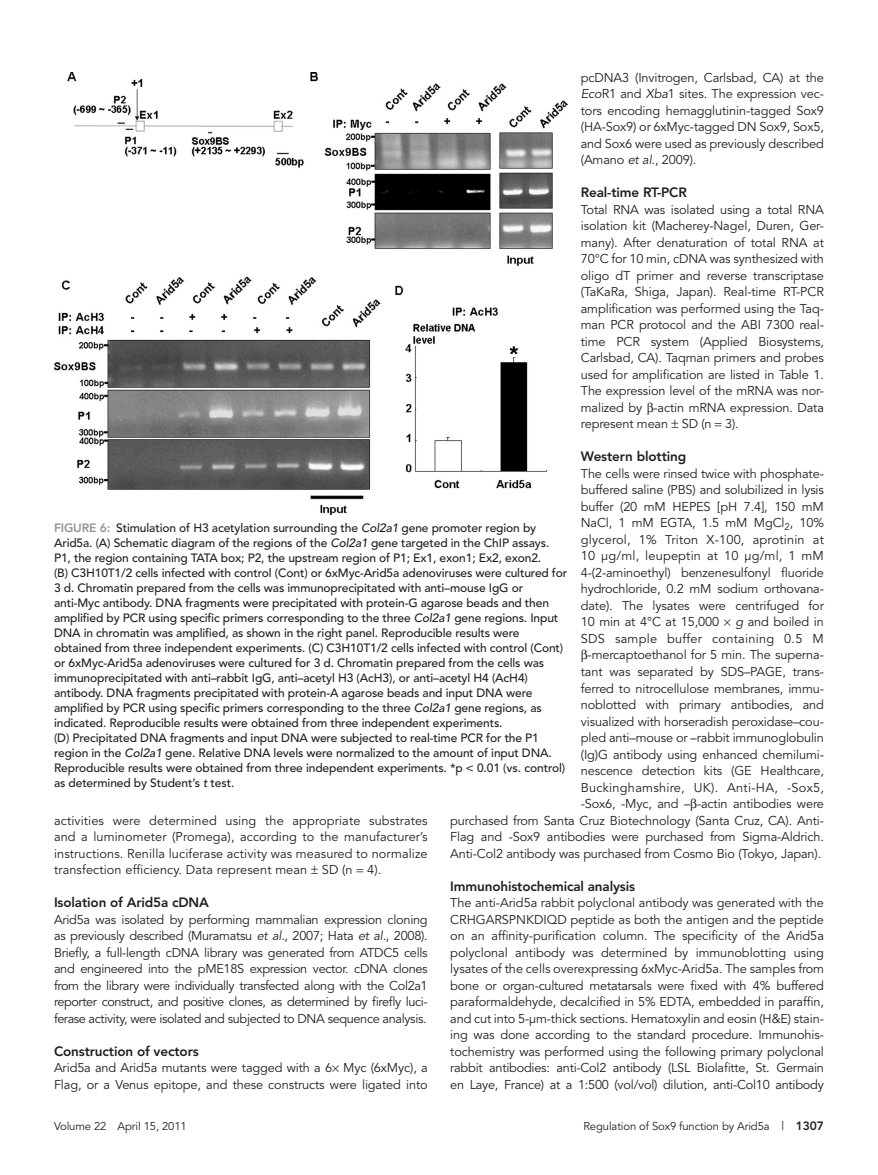
<style>
.page{position:relative;width:878px;height:1175px;background:#fff}
.page>*{position:absolute;margin:0;border:0;box-sizing:border-box;transform-origin:0 0}
.B_heads{font:800 13.5px "Avenir";letter-spacing:-.01em;color:#231f20}
.Body_Text_avenir{font:12.75px/16.5px "Avenir";letter-spacing:-.01em;color:#231f20;text-align:justify}
.Figure_caption{font:500 12px/15px "Avenir";letter-spacing:-.01em;color:#231f20}
.t1{font:11.25px "Avenir";letter-spacing:-.01em;color:#231f20}
.s1{font-style:italic}
.s2{font-weight:800;color:#939598}
.s3{font-size:12px}
.s4{font-weight:800;font-size:12px}
</style>
<div class="page">
<img style="left:54px;top:72px;width:513px;height:443px">
<p class="Body_Text_avenir" style="left:580px;top:69px;width:245px">pcDNA3 (Invitrogen, Carlsbad, CA) at the <span class="s1">Eco</span>R1 and <span class="s1">Xba</span>1 sites. The expression vec&shy;tors encoding hemagglutinin-tagged Sox9 (HA-Sox9) or 6xMyc-tagged DN Sox9, Sox5, and Sox6 were used as previously described (Amano <span class="s1">et al.</span>, 2009).</p>
<p class="B_heads" style="left:580px;top:185px;width:108px">Real-time RT-PCR</p>
<p class="Body_Text_avenir" style="left:580px;top:201px;width:245px">Total RNA was isolated using a total RNA isolation kit (Macherey-Nagel, Duren, Ger&shy;many). After denaturation of total RNA at 70°C for 10 min, cDNA was synthesized with oligo dT primer and reverse transcriptase (TaKaRa, Shiga, Japan). Real-time RT-PCR amplification was performed using the Taq&shy;man PCR protocol and the ABI 7300 real&shy;time PCR system (Applied Biosystems, Carlsbad, CA). Taqman primers and probes used for amplification are listed in Table 1.<br>The expression level of the mRNA was nor&shy;malized by -actin mRNA expression. Data represent mean SD (n 3).</p>
<p class="B_heads" style="left:580px;top:449px;width:107px">Western blotting</p>
<p class="Body_Text_avenir" style="left:580px;top:465px;width:245px">The cells were rinsed twice with phosphate&shy;buffered saline (PBS) and solubilized in lysis buffer (20 mM HEPES [pH 7.4], 150 mM NaCl, 1 mM EGTA, 1.5 mM MgCl<sub>2</sub>, 10% glycerol, 1% Triton X-100, aprotinin at 10 μg/ml, leupeptin at 10 μg/ml, 1 mM 4-(2-aminoethyl) benzenesulfonyl fluoride hydrochloride, 0.2 mM sodium orthovana&shy;date). The lysates were centrifuged for 10 min at 4°C at 15,000</p>
<p class="Figure_caption" style="left:54px;top:521px;width:514px"><span class="s2">FIGURE 6:</span> Stimulation of H3 acetylation surrounding the <span class="s1">Col2a1</span> gene promoter region by Arid5a. (A) Schematic diagram of the regions of the <span class="s1">Col2a1</span> gene targeted in the ChIP assays.<br>P1, the region containing TATA box; P2, the upstream region of P1; Ex1, exon1; Ex2, exon2.<br>(B) C3H10T1/2 cells infected with control (Cont) or 6xMyc-Arid5a adenoviruses were cultured for 3 d. Chromatin prepared from the cells was immunoprecipitated with anti–mouse IgG or anti-Myc antibody. DNA fragments were precipitated with protein-G agarose beads and then amplified by PCR using specific primers corresponding to the three <span class="s1">Col2a1</span> gene regions. Input DNA in chromatin was amplified, as shown in the right panel. Reproducible results were obtained from three independent experiments. (C) C3H10T1/2 cells infected with control (Cont) or 6xMyc-Arid5a adenoviruses were cultured for 3 d. Chromatin prepared from the cells was immunoprecipitated with anti–rabbit IgG, anti–acetyl H3 (AcH3), or anti–acetyl H4 (AcH4) antibody. DNA fragments precipitated with protein-A agarose beads and input DNA were amplified by PCR using specific primers corresponding to the three <span class="s1">Col2a1</span> gene regions, as indicated. Reproducible results were obtained from three independent experiments.<br>(D) Precipitated DNA fragments and input DNA were subjected to real-time PCR for the P1 region in the <span class="s1">Col2a1</span> gene. Relative DNA levels were normalized to the amount of input DNA.<br>Reproducible results were obtained from three independent experiments. *p &lt; 0.01 (vs. control) as determined by Student’s <span class="s1">t</span> test.</p>
<p class="Body_Text_avenir" style="left:450px;top:614px;width:375px;text-align:right"><span class="s1">g</span> and boiled in<br>SDS sample buffer containing 0.5 M<br>-mercaptoethanol for 5 min. The superna-<br>tant was separated by SDS–PAGE, trans-<br>ferred to nitrocellulose membranes, immu-<br>noblotted with primary antibodies, and<br>visualized with horseradish peroxidase–cou-<br>pled anti–mouse or –rabbit immunoglobulin<br>(Ig)G antibody using enhanced chemilumi-<br>nescence detection kits (GE Healthcare,<br>Buckinghamshire, UK). Anti-HA, -Sox5,<br>-Sox6, -Myc, and – -actin antibodies were<br>purchased from Santa Cruz Biotechnology (Santa Cruz, CA). Anti-Flag and -Sox9 antibodies were purchased from Sigma-Aldrich.<br>Anti-Col2 antibody was purchased from Cosmo Bio (Tokyo, Japan).</p>
<p class="B_heads" style="left:450px;top:878px;width:186px">Immunohistochemical analysis</p>
<p class="Body_Text_avenir" style="left:450px;top:894px;width:375px">The anti-Arid5a rabbit polyclonal antibody was generated with the CRHGARSPNKDIQD peptide as both the antigen and the peptide on an affinity-purification column. The specificity of the Arid5a polyclonal antibody was determined by immunoblotting using lysates of the cells overexpressing 6xMyc-Arid5a. The samples from bone or organ-cultured metatarsals were fixed with 4% buffered paraformaldehyde, decalcified in 5% EDTA, embedded in paraffin, and cut into 5-μm-thick sections. Hematoxylin and eosin (H&amp;E) stain&shy;ing was done according to the standard procedure. Immunohis&shy;tochemistry was performed using the following primary polyclonal rabbit antibodies: anti-Col2 antibody (LSL Biolafitte, St. Germain en Laye, France) at a 1:500 (vol/vol) dilution, anti-Col10 antibody</p>
<p class="Body_Text_avenir" style="left:54px;top:812px;width:375px">activities were determined using the appropriate substrates and a luminometer (Promega), according to the manufacturer’s instructions. Renilla luciferase activity was measured to normalize transfection efficiency. Data represent mean SD (n 4).</p>
<p class="B_heads" style="left:54px;top:894px;width:156px">Isolation of Arid5a cDNA</p>
<p class="Body_Text_avenir" style="left:54px;top:911px;width:375px">Arid5a was isolated by performing mammalian expression cloning as previously described (Muramatsu <span class="s1">et al.</span>, 2007; Hata <span class="s1">et al.</span>, 2008).<br>Briefly, a full-length cDNA library was generated from ATDC5 cells and engineered into the pME18S expression vector. cDNA clones from the library were individually transfected along with the Col2a1 reporter construct, and positive clones, as determined by firefly luci&shy;ferase activity, were isolated and subjected to DNA sequence analysis.</p>
<p class="B_heads" style="left:54px;top:1043px;width:146px">Construction of vectors</p>
<p class="Body_Text_avenir" style="left:54px;top:1059px;width:375px">Arid5a and Arid5a mutants were tagged with a 6 Myc (6xMyc), a<br>Flag, or a Venus epitope, and these constructs were ligated into</p>
<p class="t1" style="left:54px;top:1119px;width:134px">Volume 22 April 15, 2011</p>
<p class="t1" style="left:583px;top:1119px;width:242px">Regulation of Sox9 function by Arid5a <span class="s3">|</span> <span class="s4">1307</span></p>
</div>
